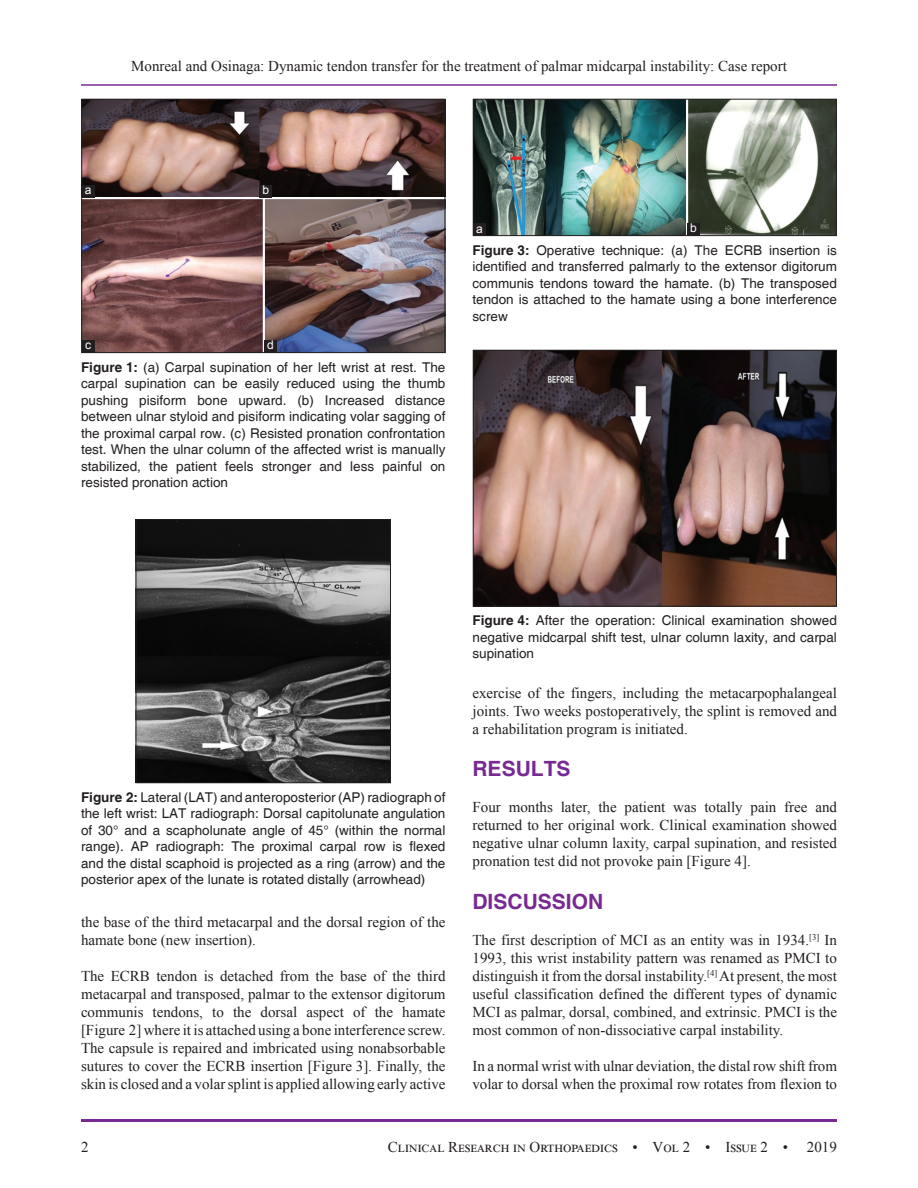
<style>
.page{position:relative;width:918px;height:1188px;background:#fff}
.page>*{position:absolute;margin:0;border:0;box-sizing:border-box;transform-origin:0 0}
.t1{font:700 21px "Helvetica";color:#772a91}
.TX{font:15px/18px "Times New Roman";color:#231f20;text-align:justify}
.FGC{font:13.5px/16.5px "Helvetica";color:#231f20;text-align:justify}
.LABEL{font:12px "Arial";color:#fff}
.s1{font-weight:700}
</style>
<div class="page">
<hr style="left:81px;top:84px;width:756px;height:2px;background:#772a91">
<hr style="left:81px;top:1119px;width:756px;height:3px;background:#772a91">
<img style="left:138px;top:521px;width:251px;height:260px">
<div style="left:136px;top:519px;width:255px;height:264px;border:1px solid #231f20"></div>
<img style="left:475px;top:352px;width:360px;height:252px">
<div style="left:473px;top:350px;width:364px;height:256px;border:1px solid #231f20"></div>
<img style="left:84px;top:101px;width:359px;height:250px">
<div style="left:82px;top:99px;width:363px;height:254px;border:1px solid #231f20"></div>
<div style="left:82px;top:185px;width:13px;height:13px;background:#231f20"></div>
<div style="left:260px;top:185px;width:12px;height:13px;background:#231f20"></div>
<div style="left:264px;top:340px;width:13px;height:12px;background:#231f20"></div>
<div style="left:82px;top:340px;width:13px;height:12px;background:#231f20"></div>
<img style="left:475px;top:101px;width:360px;height:133px">
<div style="left:473px;top:99px;width:364px;height:137px;border:1px solid #231f20"></div>
<div style="left:473px;top:223px;width:13px;height:13px;background:#231f20"></div>
<div style="left:687px;top:223px;width:13px;height:13px;background:#231f20"></div>
<p class="TX" style="left:131px;top:57px;width:657px">Monreal and Osinaga: Dynamic tendon transfer for the treatment of palmar midcarpal instability: Case report</p>
<p class="LABEL" style="left:85px;top:182px;width:8px">a</p>
<p class="LABEL" style="left:263px;top:182px;width:8px">b</p>
<p class="LABEL" style="left:85px;top:337px;width:7px">c</p>
<p class="LABEL" style="left:267px;top:337px;width:8px">d</p>
<p class="FGC" style="left:81px;top:359px;width:366px"><span class="s1">Figure 1:</span> (a) Carpal supination of her left wrist at rest. The carpal supination can be easily reduced using the thumb pushing pisiform bone upward. (b) Increased distance between ulnar styloid and pisiform indicating volar sagging of the proximal carpal row. (c) Resisted pronation confrontation test. When the ulnar column of the affected wrist is manually stabilized, the patient feels stronger and less painful on resisted pronation action</p>
<p class="LABEL" style="left:476px;top:221px;width:8px">a</p>
<p class="LABEL" style="left:690px;top:220px;width:8px">b</p>
<p class="FGC" style="left:472px;top:242px;width:366px"><span class="s1">Figure 3:</span> Operative technique: (a) The ECRB insertion is identified and transferred palmarly to the extensor digitorum communis tendons toward the hamate. (b) The transposed tendon is attached to the hamate using a bone interference screw</p>
<p class="FGC" style="left:81px;top:789px;width:366px"><span class="s1">Figure 2:</span> Lateral (LAT) and anteroposterior (AP) radiograph of the left wrist: LAT radiograph: Dorsal capitolunate angulation of 30° and a scapholunate angle of 45° (within the normal range). AP radiograph: The proximal carpal row is flexed and the distal scaphoid is projected as a ring (arrow) and the posterior apex of the lunate is rotated distally (arrowhead)</p>
<p class="TX" style="left:81px;top:913px;width:366px">the base of the third metacarpal and the dorsal region of the hamate bone (new insertion).</p>
<p class="TX" style="left:81px;top:967px;width:366px">The ECRB tendon is detached from the base of the third metacarpal and transposed, palmar to the extensor digitorum communis tendons, to the dorsal aspect of the hamate [Figure 2] where it is attached using a bone interference screw.<br>The capsule is repaired and imbricated using nonabsorbable sutures to cover the ECRB insertion [Figure 3]. Finally, the skin is closed and a volar splint is applied allowing early active</p>
<p class="FGC" style="left:472px;top:613px;width:366px"><span class="s1">Figure 4:</span> After the operation: Clinical examination showed negative midcarpal shift test, ulnar column laxity, and carpal supination</p>
<p class="TX" style="left:472px;top:684px;width:366px">exercise of the fingers, including the metacarpophalangeal joints. Two weeks postoperatively, the splint is removed and a rehabilitation program is initiated.</p>
<h1 class="t1" style="left:472px;top:756px;width:100px">RESULTS</h1>
<p class="TX" style="left:472px;top:798px;width:366px">Four months later, the patient was totally pain free and returned to her original work. Clinical examination showed negative ulnar column laxity, carpal supination, and resisted pronation test did not provoke pain [Figure 4].</p>
<h1 class="t1" style="left:472px;top:888px;width:132px">DISCUSSION</h1>
<p class="TX" style="left:472px;top:930px;width:366px">The first description of MCI as an entity was in 1934.<sup>[3]</sup> In 1993, this wrist instability pattern was renamed as PMCI to distinguish it from the dorsal instability.<sup>[4]</sup> At present, the most useful classification defined the different types of dynamic MCI as palmar, dorsal, combined, and extrinsic. PMCI is the most common of non-dissociative carpal instability.</p>
<p class="TX" style="left:472px;top:1056px;width:366px">In a normal wrist with ulnar deviation, the distal row shift from volar to dorsal when the proximal row rotates from flexion to</p>
<p class="TX" style="left:81px;top:1137px;width:9px">2</p>
<p class="TX" style="left:388px;top:1137px;width:402px">Clinical Research in Orthopaedics • Vol 2 • Issue 2 •</p>
<p class="TX" style="left:807px;top:1137px;width:31px">2019</p>
</div>
